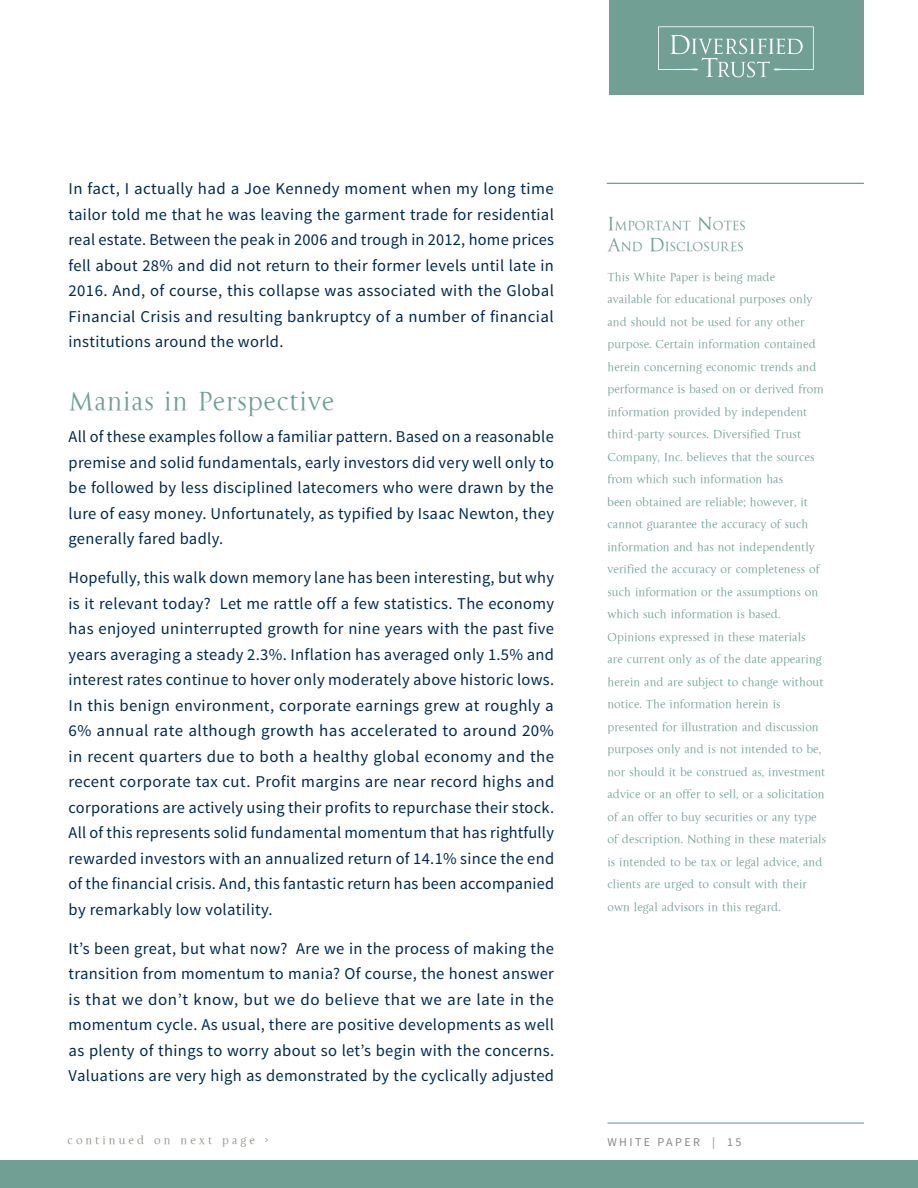
<style>
.page{position:relative;width:918px;height:1188px;background:#fff}
.page>*{position:absolute;margin:0;border:0;box-sizing:border-box;transform-origin:0 0}
.Article_Header{font:27px "La Gioconda OSTT";letter-spacing:.02em;color:#719f93}
.Body_Page1{font:16.5px/25.5px "Source Sans Pro";letter-spacing:.02em;color:#002953;text-align:justify}
.Side_Header{font:13.65px/21px "La Gioconda OSTT";color:#719f93}
.Side_para{font:12px/22.5px "La Gioconda OSTT";color:#719f93}
.t1{font:12px "La Gioconda OSTT";letter-spacing:.25em;color:#8b8e81}
.t2{font:12px "Source Sans Pro";letter-spacing:.2em;color:#888788}
.s1{font-size:19.5px}
</style>
<div class="page">
<div style="left:0;top:1161px;width:918px;height:27px;background:#719f93"></div>
<hr style="left:608px;top:1122px;width:256px;height:2px;background:#719f93">
<hr style="left:608px;top:183px;width:256px;height:1px;background:#719f93">
<hr style="left:607px;top:183px;width:256px;height:1px;background:#719f93">
<div style="left:609px;top:0;width:255px;height:94px;background:#719f93"></div>
<svg style="left:658px;top:26px;width:156px;height:51px"></svg>
<p class="Body_Page1" style="left:69px;top:176px;width:487px">In fact, I actually had a Joe Kennedy moment when my long time tailor told me that he was leaving the garment trade for residential real estate. Between the peak in 2006 and trough in 2012, home prices fell about 28% and did not return to their former levels until late in 2016. And, of course, this collapse was associated with the Global Financial Crisis and resulting bankruptcy of a number of financial institutions around the world.</p>
<p class="Article_Header" style="left:69px;top:385px;width:267px">Manias in Perspective</p>
<p class="Body_Page1" style="left:69px;top:425px;width:487px">All of these examples follow a familiar pattern. Based on a reasonable premise and solid fundamentals, early investors did very well only to be followed by less disciplined latecomers who were drawn by the lure of easy money. Unfortunately, as typified by Isaac Newton, they generally fared badly.</p>
<p class="Body_Page1" style="left:69px;top:566px;width:487px">Hopefully, this walk down memory lane has been interesting, but why is it relevant today? Let me rattle off a few statistics. The economy has enjoyed uninterrupted growth for nine years with the past five years averaging a steady 2.3%. Inflation has averaged only 1.5% and interest rates continue to hover only moderately above historic lows.<br>In this benign environment, corporate earnings grew at roughly a 6% annual rate although growth has accelerated to around 20% in recent quarters due to both a healthy global economy and the recent corporate tax cut. Profit margins are near record highs and corporations are actively using their profits to repurchase their stock.<br>All of this represents solid fundamental momentum that has rightfully rewarded investors with an annualized return of 14.1% since the end of the financial crisis. And, this fantastic return has been accompanied by remarkably low volatility.</p>
<p class="Body_Page1" style="left:69px;top:936px;width:487px">It’s been great, but what now? Are we in the process of making the transition from momentum to mania? Of course, the honest answer is that we don’t know, but we do believe that we are late in the momentum cycle. As usual, there are positive developments as well as plenty of things to worry about so let’s begin with the concerns.<br>Valuations are very high as demonstrated by the cyclically adjusted</p>
<p class="Side_Header" style="left:607px;top:215px;width:140px"><span class="s1">I</span>MPORTANT <span class="s1">N</span>OTES<br><span class="s1">A</span>ND <span class="s1">D</span> ISCLOSURES</p>
<p class="Side_para" style="left:607px;top:265px;width:218px">This White Paper is being made<br>available for educational purposes only and should not be used for any other purpose. Certain information contained herein concerning economic trends and performance is based on or derived from information provided by independent third-party sources. Diversified Trust Company, Inc. believes that the sources from which such information has<br>been obtained are reliable; however, it cannot guarantee the accuracy of such information and has not independently verified the accuracy or completeness of such information or the assumptions on which such information is based.</p>
<p class="Side_para" style="left:607px;top:625px;width:220px">Opinions expressed in these materials<br>are current only as of the date appearing herein and are subject to change without notice. The information herein is presented for illustration and discussion purposes only and is not intended to be, nor should it be construed as, investment advice or an offer to sell, or a solicitation of an offer to buy securities or any type of description. Nothing in these materials is intended to be tax or legal advice, and clients are urged to consult with their own legal advisors in this regard.</p>
<p class="t1" style="left:68px;top:1133px;width:202px">continued on next page &gt;</p>
<p class="t2" style="left:608px;top:1135px;width:135px">WHITE PAPER | 15</p>
</div>
